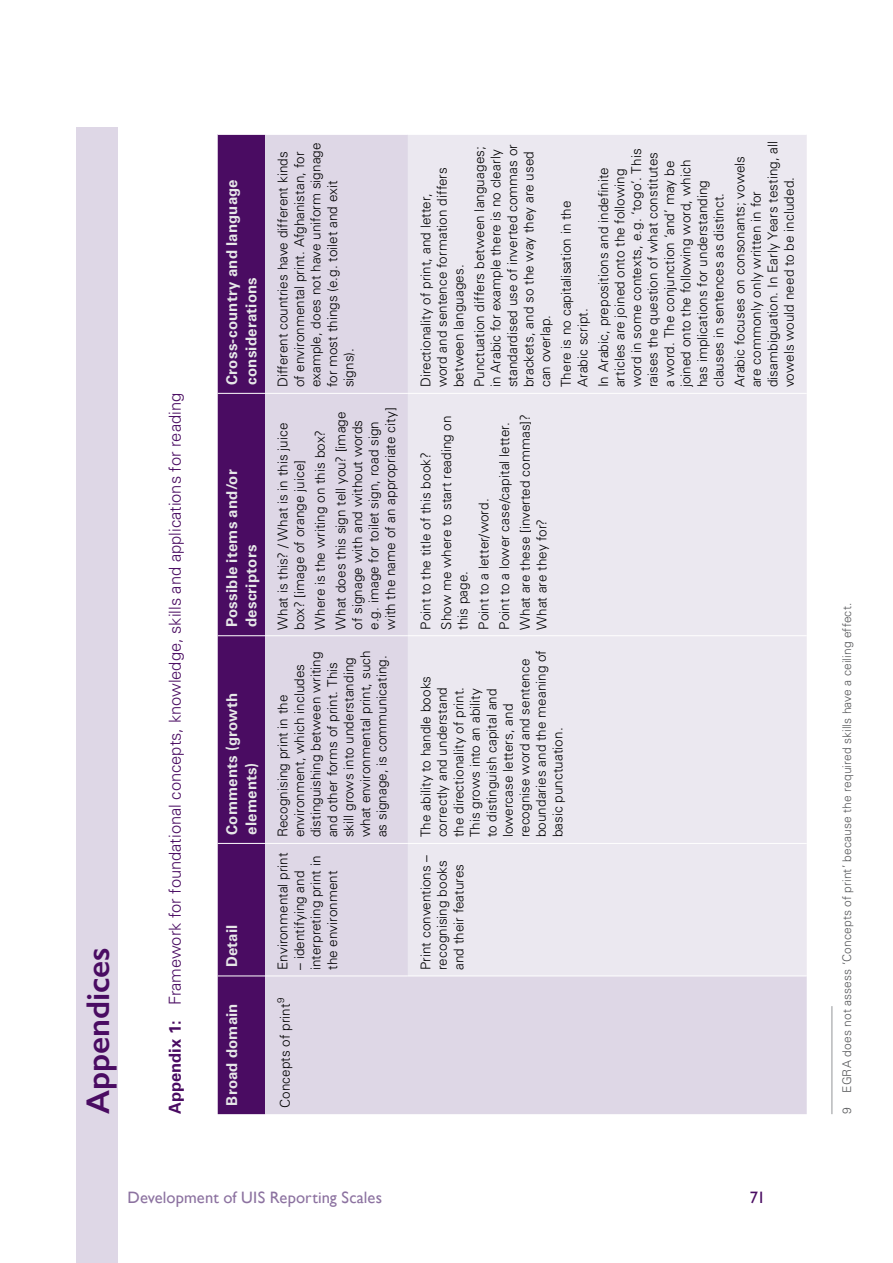
<style>
.page{position:relative;width:893px;height:1263px;background:#fff}
.page>*{position:absolute;margin:0;border:0;box-sizing:border-box;transform-origin:0 0}
.t1{font:600 33px "Gill Sans";color:#4a0c62}
.t2{font:300 16.5px "Univers LT Std";color:#4a0c62}
.t3{font:16.5px "Gill Sans";letter-spacing:.005em;color:#8c72a0}
.t4{font:16.5px "Gill Sans";color:#4a0c62}
.t5{font:700 15px/19.5px "Univers LT Std";letter-spacing:.015em;color:#e6e7e8}
.t6{font:300 13.5px/16.5px "Univers LT Std";letter-spacing:.005em;color:#000}
.t7{font:300 12px "Univers LT Std";letter-spacing:.01em;color:#58595b}
.s1{font-weight:700}
</style>
<div class="page">
<div style="left:218px;top:135px;width:47px;height:979px;background:#4a0c62"></div>
<div style="left:265px;top:135px;width:542px;height:979px;background:#ded7e6"></div>
<div style="left:408px;top:135px;width:399px;height:840px;background:#ebe8f0"></div>
<hr style="left:218px;top:975px;width:47px;height:1px;background:#fff">
<hr style="left:218px;top:843px;width:47px;height:1px;background:#fff">
<hr style="left:218px;top:635px;width:47px;height:1px;background:#fff">
<hr style="left:218px;top:393px;width:47px;height:1px;background:#fff">
<hr style="left:265px;top:975px;width:143px;height:1px;background:#fff">
<hr style="left:265px;top:843px;width:143px;height:1px;background:#fff">
<hr style="left:265px;top:635px;width:143px;height:1px;background:#fff">
<hr style="left:265px;top:393px;width:143px;height:1px;background:#fff">
<hr style="left:408px;top:975px;width:399px;height:1px;background:#fff">
<hr style="left:408px;top:843px;width:399px;height:1px;background:#fff">
<hr style="left:408px;top:635px;width:399px;height:1px;background:#fff">
<hr style="left:408px;top:393px;width:399px;height:1px;background:#fff">
<div style="left:77px;top:128px;width:41px;height:1135px;background:#ded7e6"></div>
<hr style="left:831px;top:1006px;width:1px;height:108px;background:#939598">
<h1 class="t1" style="left:78px;top:1114px;width:168px;rotate:-90deg">Appendices</h1>
<p class="t2" style="left:165px;top:1114px;width:723px;rotate:-90deg"><span class="s1">Appendix 1:</span> Framework for foundational concepts, knowledge, skills and applications for reading</p>
<p class="t5" style="left:222px;top:385px;width:207px;rotate:-90deg">Cross-country and language considerations</p>
<p class="t5" style="left:222px;top:627px;width:159px;rotate:-90deg">Possible items and/or descriptors</p>
<p class="t5" style="left:222px;top:835px;width:144px;rotate:-90deg">Comments (growth elements)</p>
<p class="t5" style="left:222px;top:967px;width:44px;rotate:-90deg">Detail</p>
<p class="t5" style="left:222px;top:1106px;width:104px;rotate:-90deg">Broad domain</p>
<p class="t6" style="left:275px;top:387px;width:246px;rotate:-90deg">Different countries have different kinds of environmental print. Afghanistan, for example, does not have uniform signage for most things (e.g. toilet and exit signs).</p>
<p class="t6" style="left:275px;top:630px;width:208px;rotate:-90deg">What is this? / What is in this juice box? [image of orange juice]</p>
<p class="t6" style="left:310px;top:630px;width:220px;line-height:20.7px;rotate:-90deg">Where is the writing on this box?<br>What does this sign tell you? [image</p>
<p class="t6" style="left:349px;top:630px;width:224px;rotate:-90deg">of signage with and without words e.g. image for toilet sign, road sign with the name of an appropriate city]</p>
<p class="t6" style="left:275px;top:837px;width:188px;rotate:-90deg">Recognising print in the environment, which includes distinguishing between writing and other forms of print. This skill grows into understanding what environmental print, such as signage, is communicating.</p>
<p class="t6" style="left:275px;top:970px;width:119px;rotate:-90deg">Environmental print</p>
<p class="t6" style="left:291px;top:970px;width:116px;rotate:-90deg">– identifying and interpreting print in the environment</p>
<p class="t6" style="left:277px;top:1108px;width:112px;rotate:-90deg">Concepts of print<sup>9</sup></p>
<p class="t6" style="left:417px;top:387px;width:222px;rotate:-90deg">Directionality of print, and letter, word and sentence formation differs between languages.</p>
<p class="t6" style="left:471px;top:387px;width:245px;rotate:-90deg">Punctuation differs between languages; in Arabic for example there is no clearly standardised use of inverted commas or brackets, and so the way they are used can overlap.</p>
<p class="t6" style="left:558px;top:387px;width:188px;rotate:-90deg">There is no capitalisation in the<br>Arabic script.</p>
<p class="t6" style="left:595px;top:387px;width:240px;rotate:-90deg">In Arabic, prepositions and indefinite articles are joined onto the following word in some contexts, e.g. ‘togo’. This raises the question of what constitutes a word. The conjunction ‘and’ may be joined onto the following word, which has implications for understanding clauses in sentences as distinct.</p>
<p class="t6" style="left:731px;top:387px;width:248px;rotate:-90deg">Arabic focuses on consonants; vowels are commonly only written in for disambiguation. In Early Years testing, all vowels would need to be included.</p>
<p class="t6" style="left:415px;top:630px;width:216px;line-height:20.7px;rotate:-90deg">Point to the title of this book?<br>Show me where to start reading on</p>
<p class="t6" style="left:452px;top:630px;width:217px;line-height:20.7px;rotate:-90deg">this page.<br>Point to a letter/word.<br>Point to a lower case/capital letter.<br>What are these [inverted commas]?</p>
<p class="t6" style="left:533px;top:630px;width:112px;rotate:-90deg">What are they for?</p>
<p class="t6" style="left:417px;top:837px;width:189px;rotate:-90deg">The ability to handle books correctly and understand<br>the directionality of print.<br>This grows into an ability<br>to distinguish capital and lowercase letters, and recognise word and sentence boundaries and the meaning of basic punctuation.</p>
<p class="t6" style="left:417px;top:970px;width:117px;rotate:-90deg">Print conventions – recognising books and their features</p>
<p class="t3" style="left:128px;top:1188px;width:256px">Development of UIS Reporting Scales</p>
<p class="t4" style="left:750px;top:1188px;width:17px">71</p>
<p class="t7" style="left:840px;top:1114px;width:513px;rotate:-90deg">9 EGRA does not assess ‘Concepts of print’ because the required skills have a ceiling effect.</p>
</div>
